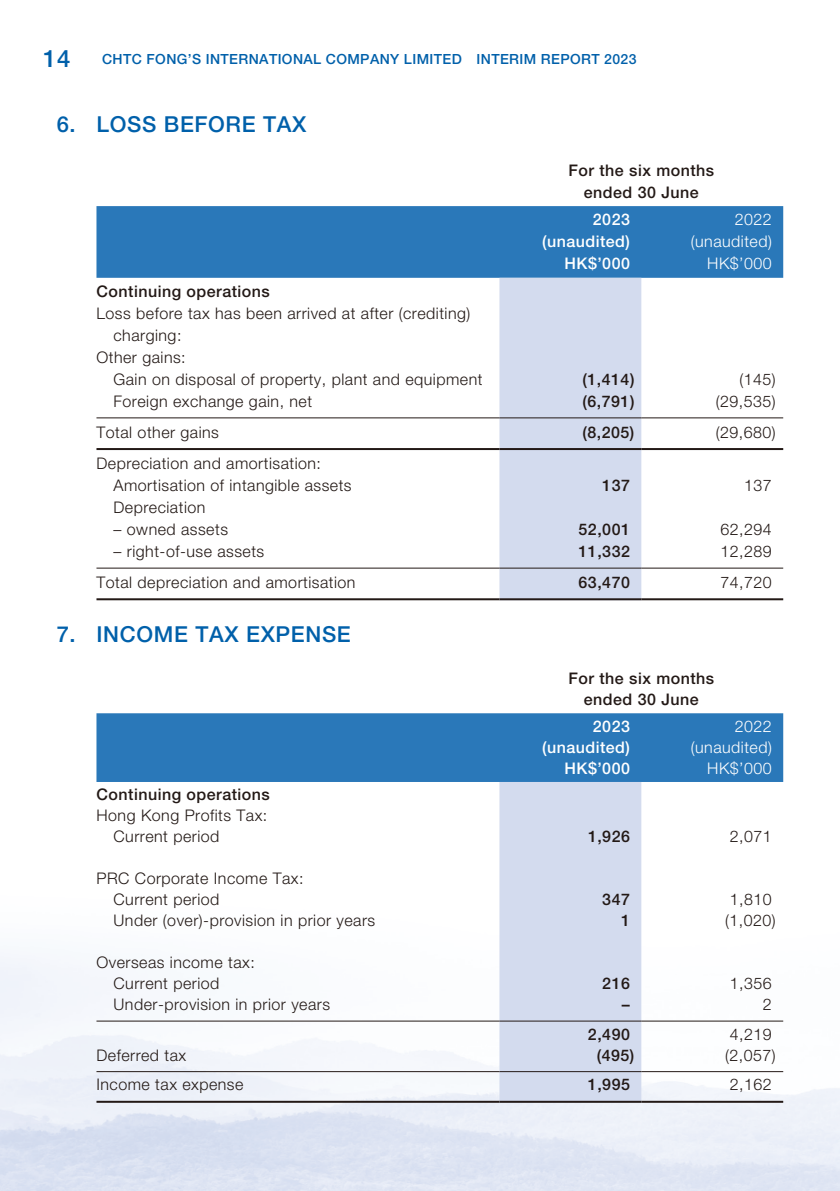
<style>
.page{position:relative;width:840px;height:1191px;background:#fff}
.page>*{position:absolute;margin:0;border:0;box-sizing:border-box;transform-origin:0 0}
.t1{font:500 24px "Helvetica Neue LT Std";color:#0060aa}
.t2{font:500 22px "Helvetica Neue LT Std";letter-spacing:.03em;color:#0060aa}
.t3{font:300 16px/21px "Helvetica Neue LT Std";letter-spacing:.03em;color:#231916}
.t4{font:500 16px/22px "Helvetica Neue LT Std";letter-spacing:.03em;color:#231916;text-align:center}
.t5{font:500 16px "Helvetica Neue LT Std";letter-spacing:.03em;color:#fff}
.t6{font:300 16px "Helvetica Neue LT Std";letter-spacing:.03em;color:#fff}
.t7{font:500 14px "Helvetica Neue LT Std";letter-spacing:.025em;color:#0060aa}
</style>
<div class="page">
<img style="left:0;top:333px;width:839px;height:858px">
<div style="left:96px;top:206px;width:686px;height:72px;background:#2a78b9"></div>
<div style="left:499px;top:278px;width:142px;height:320px;background:#d3dbee"></div>
<hr style="left:96px;top:417px;width:403px;height:1px;background:#231916">
<hr style="left:499px;top:417px;width:142px;height:1px;background:#231916">
<hr style="left:641px;top:417px;width:141px;height:1px;background:#231916">
<hr style="left:96px;top:448px;width:403px;height:2px;background:#231916">
<hr style="left:499px;top:448px;width:142px;height:2px;background:#231916">
<hr style="left:641px;top:448px;width:141px;height:2px;background:#231916">
<hr style="left:96px;top:567px;width:403px;height:1px;background:#231916">
<hr style="left:499px;top:567px;width:142px;height:1px;background:#231916">
<hr style="left:641px;top:567px;width:141px;height:1px;background:#231916">
<hr style="left:96px;top:598px;width:403px;height:2px;background:#231916">
<hr style="left:499px;top:598px;width:142px;height:2px;background:#231916">
<hr style="left:641px;top:598px;width:141px;height:2px;background:#231916">
<div style="left:96px;top:713px;width:686px;height:69px;background:#2a78b9"></div>
<div style="left:499px;top:782px;width:142px;height:318px;background:#d3dbee"></div>
<hr style="left:96px;top:1020px;width:403px;height:1px;background:#231916">
<hr style="left:499px;top:1020px;width:142px;height:1px;background:#231916">
<hr style="left:641px;top:1020px;width:141px;height:1px;background:#231916">
<hr style="left:96px;top:1071px;width:403px;height:1px;background:#231916">
<hr style="left:499px;top:1071px;width:142px;height:1px;background:#231916">
<hr style="left:641px;top:1071px;width:141px;height:1px;background:#231916">
<hr style="left:96px;top:1100px;width:403px;height:2px;background:#231916">
<hr style="left:499px;top:1100px;width:142px;height:2px;background:#231916">
<hr style="left:641px;top:1100px;width:141px;height:2px;background:#231916">
<h1 class="t1" style="left:43px;top:44px;width:29px">14</h1>
<p class="t7" style="left:102px;top:51px;width:535px">CHTC FONG’S INTERNATIONAL COMPANY LIMITED INTERIM REPORT 2023</p>
<h2 class="t2" style="left:57px;top:111px;width:251px">6. LOSS BEFORE TAX</h2>
<p class="t4" style="left:568px;top:159px;width:147px">For the six months ended 30 June</p>
<p class="t5" style="left:592px;top:210px;width:39px">2023</p>
<p class="t6" style="left:734px;top:210px;width:39px">2022</p>
<p class="t5" style="left:542px;top:232px;width:89px">(unaudited)</p>
<p class="t6" style="left:690px;top:232px;width:82px">(unaudited)</p>
<p class="t5" style="left:564px;top:254px;width:67px">HK$’000</p>
<p class="t6" style="left:706px;top:254px;width:66px">HK$’000</p>
<p class="t4" style="left:96px;top:280px;width:175px">Continuing operations</p>
<p class="t3" style="left:96px;top:302px;width:375px">Loss before tax has been arrived at after (crediting)</p>
<p class="t3" style="left:113px;top:324px;width:69px">charging:</p>
<p class="t3" style="left:96px;top:346px;width:91px">Other gains:</p>
<p class="t3" style="left:113px;top:368px;width:370px">Gain on disposal of property, plant and equipment</p>
<p class="t4" style="left:582px;top:368px;width:53px">(1,414)</p>
<p class="t3" style="left:739px;top:368px;width:38px">(145)</p>
<p class="t3" style="left:113px;top:390px;width:200px">Foreign exchange gain, net</p>
<p class="t4" style="left:582px;top:390px;width:53px">(6,791)</p>
<p class="t3" style="left:715px;top:390px;width:61px">(29,535)</p>
<p class="t3" style="left:96px;top:421px;width:124px">Total other gains</p>
<p class="t4" style="left:582px;top:421px;width:53px">(8,205)</p>
<p class="t3" style="left:715px;top:421px;width:61px">(29,680)</p>
<p class="t3" style="left:113px;top:452px;width:239px;line-height:22px;text-indent:-17px">Depreciation and amortisation:<br>Amortisation of intangible assets</p>
<p class="t4" style="left:602px;top:474px;width:29px">137</p>
<p class="t3" style="left:743px;top:475px;width:29px">137</p>
<p class="t3" style="left:113px;top:497px;width:93px">Depreciation</p>
<p class="t3" style="left:113px;top:519px;width:116px">– owned assets</p>
<p class="t4" style="left:578px;top:518px;width:53px">52,001</p>
<p class="t3" style="left:720px;top:519px;width:53px">62,294</p>
<p class="t3" style="left:113px;top:541px;width:152px">– right-of-use assets</p>
<p class="t4" style="left:578px;top:540px;width:53px">11,332</p>
<p class="t3" style="left:720px;top:541px;width:53px">12,289</p>
<p class="t3" style="left:96px;top:571px;width:260px">Total depreciation and amortisation</p>
<p class="t4" style="left:578px;top:571px;width:53px">63,470</p>
<p class="t3" style="left:720px;top:571px;width:53px">74,720</p>
<h2 class="t2" style="left:57px;top:621px;width:295px">7. INCOME TAX EXPENSE</h2>
<p class="t4" style="left:568px;top:667px;width:147px;line-height:21px">For the six months ended 30 June</p>
<p class="t5" style="left:592px;top:716px;width:39px">2023</p>
<p class="t6" style="left:734px;top:716px;width:39px">2022</p>
<p class="t5" style="left:542px;top:737px;width:89px">(unaudited)</p>
<p class="t6" style="left:690px;top:737px;width:82px">(unaudited)</p>
<p class="t5" style="left:564px;top:758px;width:67px">HK$’000</p>
<p class="t6" style="left:706px;top:758px;width:66px">HK$’000</p>
<p class="t4" style="left:96px;top:783px;width:175px">Continuing operations</p>
<p class="t3" style="left:113px;top:804px;width:155px;text-indent:-17px">Hong Kong Profits Tax:<br>Current period</p>
<p class="t4" style="left:587px;top:825px;width:43px">1,926</p>
<p class="t3" style="left:729px;top:825px;width:43px">2,071</p>
<p class="t3" style="left:113px;top:867px;width:191px;text-indent:-17px">PRC Corporate Income Tax:<br>Current period</p>
<p class="t4" style="left:602px;top:888px;width:29px">347</p>
<p class="t3" style="left:729px;top:888px;width:43px">1,810</p>
<p class="t3" style="left:113px;top:909px;width:263px">Under (over)-provision in prior years</p>
<p class="t4" style="left:620px;top:909px;width:10px">1</p>
<p class="t3" style="left:724px;top:909px;width:52px">(1,020)</p>
<p class="t3" style="left:113px;top:951px;width:143px;text-indent:-17px">Overseas income tax:<br>Current period</p>
<p class="t4" style="left:602px;top:972px;width:29px">216</p>
<p class="t3" style="left:729px;top:972px;width:43px">1,356</p>
<p class="t3" style="left:113px;top:993px;width:218px">Under-provision in prior years</p>
<p class="t4" style="left:621px;top:993px;width:9px">–</p>
<p class="t3" style="left:762px;top:993px;width:10px">2</p>
<p class="t4" style="left:587px;top:1023px;width:43px">2,490</p>
<p class="t3" style="left:729px;top:1023px;width:43px">4,219</p>
<p class="t3" style="left:96px;top:1044px;width:91px">Deferred tax</p>
<p class="t4" style="left:596px;top:1044px;width:39px">(495)</p>
<p class="t3" style="left:724px;top:1044px;width:52px">(2,057)</p>
<p class="t3" style="left:96px;top:1073px;width:148px">Income tax expense</p>
<p class="t4" style="left:587px;top:1073px;width:43px">1,995</p>
<p class="t3" style="left:729px;top:1073px;width:43px">2,162</p>
</div>
